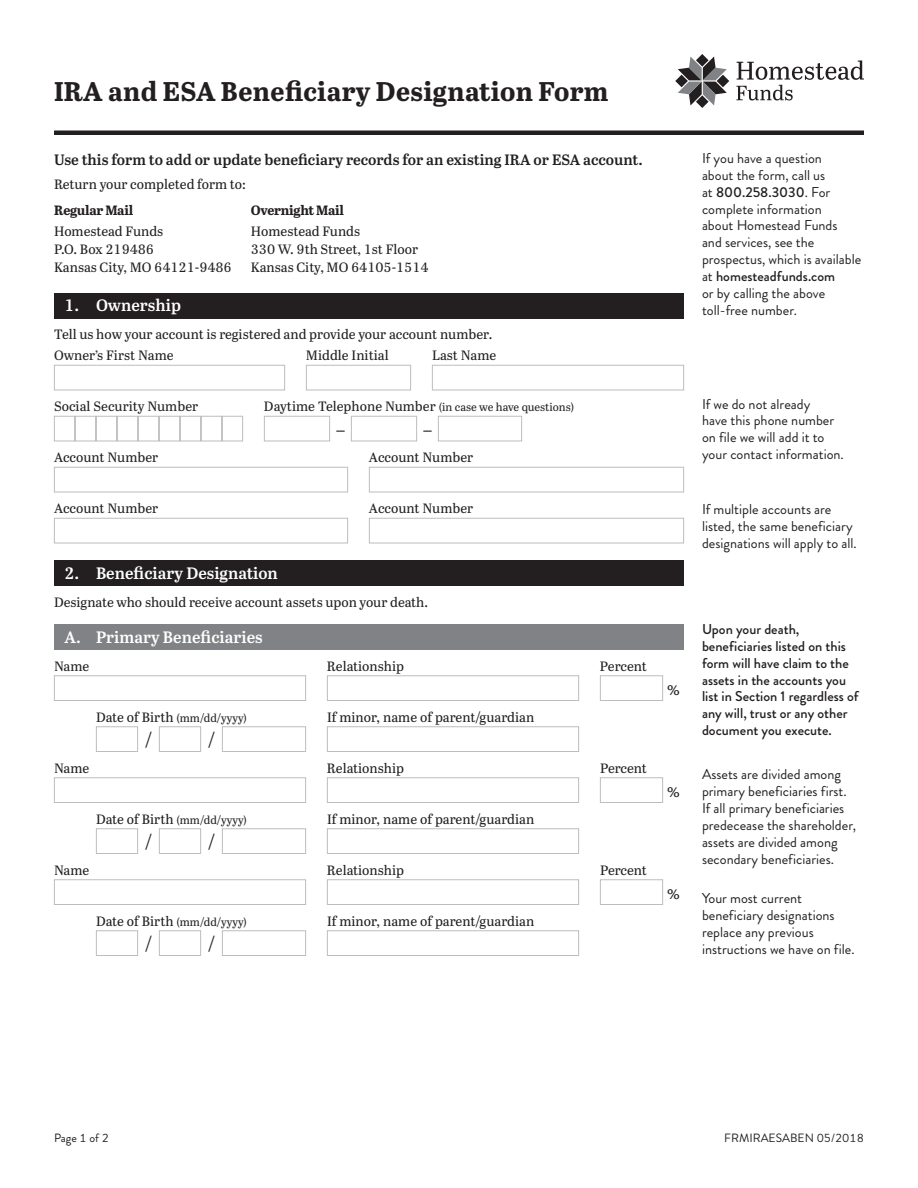
<style>
.page{position:relative;width:918px;height:1188px;background:#fff}
.page>*{position:absolute;margin:0;border:0;box-sizing:border-box;transform-origin:0 0}
.t1{font:700 27px "Abril Text";letter-spacing:.01em;color:#231f20}
.t2{font:18px "Abril Text";color:#231f20}
.t3{font:600 16.5px "Abril Text";color:#fff}
.t4{font:600 15px "Abril Text";color:#231f20}
.t5{font:14.25px/16.8px "Brandon Grotesque";color:#231f20}
.t6{font:500 14.25px/16.8px "Brandon Grotesque";color:#231f20}
.t7{font:13.5px/18px "Abril Text";color:#231f20}
.t8{font:700 13.5px "Abril Text";letter-spacing:-.02em;color:#231f20}
.t9{font:12px "Brandon Grotesque";color:#231f20}
.t10{font:11.25px "Abril Text";color:#231f20}
.s1{font-size:13.5px}
.s2{font-weight:500}
</style>
<div class="page">
<svg style="left:736px;top:60px;width:128px;height:40px"></svg>
<svg style="left:675px;top:54px;width:54px;height:54px"></svg>
<div style="left:54px;top:130px;width:810px;height:5px;background:#231f20"></div>
<div style="left:54px;top:293px;width:630px;height:25px;background:#231f20"></div>
<div style="left:54px;top:365px;width:231px;height:25px;border:1px solid #bcbdc0"></div>
<div style="left:306px;top:365px;width:105px;height:25px;border:1px solid #bcbdc0"></div>
<div style="left:432px;top:365px;width:252px;height:25px;border:1px solid #bcbdc0"></div>
<div style="left:54px;top:416px;width:21px;height:25px;border:1px solid #bcbdc0"></div>
<div style="left:75px;top:416px;width:21px;height:25px;border:1px solid #bcbdc0"></div>
<div style="left:96px;top:416px;width:21px;height:25px;border:1px solid #bcbdc0"></div>
<div style="left:117px;top:416px;width:21px;height:25px;border:1px solid #bcbdc0"></div>
<div style="left:138px;top:416px;width:21px;height:25px;border:1px solid #bcbdc0"></div>
<div style="left:159px;top:416px;width:21px;height:25px;border:1px solid #bcbdc0"></div>
<div style="left:180px;top:416px;width:21px;height:25px;border:1px solid #bcbdc0"></div>
<div style="left:201px;top:416px;width:21px;height:25px;border:1px solid #bcbdc0"></div>
<div style="left:222px;top:416px;width:21px;height:25px;border:1px solid #bcbdc0"></div>
<div style="left:264px;top:416px;width:66px;height:25px;border:1px solid #bcbdc0"></div>
<div style="left:351px;top:416px;width:66px;height:25px;border:1px solid #bcbdc0"></div>
<div style="left:438px;top:416px;width:84px;height:25px;border:1px solid #bcbdc0"></div>
<div style="left:54px;top:467px;width:294px;height:25px;border:1px solid #bcbdc0"></div>
<div style="left:369px;top:467px;width:315px;height:25px;border:1px solid #bcbdc0"></div>
<div style="left:54px;top:518px;width:294px;height:25px;border:1px solid #bcbdc0"></div>
<div style="left:369px;top:518px;width:315px;height:25px;border:1px solid #bcbdc0"></div>
<div style="left:54px;top:561px;width:630px;height:25px;background:#231f20"></div>
<div style="left:54px;top:624px;width:630px;height:26px;background:#808285"></div>
<div style="left:54px;top:675px;width:252px;height:26px;border:1px solid #bcbdc0"></div>
<div style="left:327px;top:675px;width:252px;height:26px;border:1px solid #bcbdc0"></div>
<div style="left:600px;top:675px;width:63px;height:26px;border:1px solid #bcbdc0"></div>
<div style="left:96px;top:726px;width:42px;height:26px;border:1px solid #bcbdc0"></div>
<div style="left:159px;top:726px;width:42px;height:26px;border:1px solid #bcbdc0"></div>
<div style="left:222px;top:726px;width:84px;height:26px;border:1px solid #bcbdc0"></div>
<div style="left:327px;top:726px;width:252px;height:26px;border:1px solid #bcbdc0"></div>
<div style="left:54px;top:777px;width:252px;height:26px;border:1px solid #bcbdc0"></div>
<div style="left:327px;top:777px;width:252px;height:26px;border:1px solid #bcbdc0"></div>
<div style="left:600px;top:777px;width:63px;height:26px;border:1px solid #bcbdc0"></div>
<div style="left:96px;top:828px;width:42px;height:26px;border:1px solid #bcbdc0"></div>
<div style="left:159px;top:828px;width:42px;height:26px;border:1px solid #bcbdc0"></div>
<div style="left:222px;top:828px;width:84px;height:26px;border:1px solid #bcbdc0"></div>
<div style="left:327px;top:828px;width:252px;height:26px;border:1px solid #bcbdc0"></div>
<div style="left:54px;top:879px;width:252px;height:26px;border:1px solid #bcbdc0"></div>
<div style="left:327px;top:879px;width:252px;height:26px;border:1px solid #bcbdc0"></div>
<div style="left:600px;top:879px;width:63px;height:26px;border:1px solid #bcbdc0"></div>
<div style="left:96px;top:930px;width:42px;height:26px;border:1px solid #bcbdc0"></div>
<div style="left:159px;top:930px;width:42px;height:26px;border:1px solid #bcbdc0"></div>
<div style="left:222px;top:930px;width:84px;height:26px;border:1px solid #bcbdc0"></div>
<div style="left:327px;top:930px;width:252px;height:26px;border:1px solid #bcbdc0"></div>
<h1 class="t1" style="left:54px;top:82px;width:556px">IRA and ESA Beneficiary Designation Form</h1>
<p class="t4" style="left:54px;top:154px;width:590px">Use this form to add or update beneficiary records for an existing IRA or ESA account.</p>
<p class="t7" style="left:54px;top:176px;width:193px">Return your completed form to:</p>
<p class="t8" style="left:54px;top:206px;width:81px">Regular Mail</p>
<p class="t7" style="left:54px;top:223px;width:179px">Homestead Funds<br>P.O. Box 219486<br>Kansas City, MO 64121-9486</p>
<p class="t8" style="left:251px;top:206px;width:95px">Overnight Mail</p>
<p class="t7" style="left:251px;top:223px;width:179px">Homestead Funds<br>330 W. 9th Street, 1st Floor<br>Kansas City, MO 64105-1514</p>
<p class="t3" style="left:64px;top:300px;width:118px">1. Ownership</p>
<p class="t7" style="left:54px;top:325px;width:440px;line-height:21px">Tell us how your account is registered and provide your account number.<br>Owner’s First Name</p>
<p class="t7" style="left:306px;top:347px;width:84px">Middle Initial</p>
<p class="t7" style="left:432px;top:347px;width:66px">Last Name</p>
<p class="t7" style="left:54px;top:398px;width:146px">Social Security Number</p>
<p class="t10" style="left:264px;top:403px;width:312px"><span class="s1">Daytime Telephone Number</span> (in case we have questions)</p>
<p class="t2" style="left:336px;top:422px;width:10px">–</p>
<p class="t2" style="left:423px;top:422px;width:10px">–</p>
<p class="t7" style="left:54px;top:449px;width:106px">Account Number</p>
<p class="t7" style="left:369px;top:449px;width:106px">Account Number</p>
<p class="t7" style="left:54px;top:500px;width:106px">Account Number</p>
<p class="t7" style="left:369px;top:500px;width:106px">Account Number</p>
<p class="t3" style="left:64px;top:567px;width:215px">2. Beneficiary Designation</p>
<p class="t7" style="left:54px;top:594px;width:376px">Designate who should receive account assets upon your death.</p>
<p class="t3" style="left:64px;top:631px;width:200px">A. Primary Beneficiaries</p>
<p class="t7" style="left:54px;top:658px;width:37px">Name</p>
<p class="t7" style="left:327px;top:658px;width:79px">Relationship</p>
<p class="t7" style="left:600px;top:658px;width:49px">Percent</p>
<p class="t10" style="left:96px;top:713px;width:152px"><span class="s1">Date of Birth</span> (mm/dd/yyyy)</p>
<p class="t7" style="left:327px;top:709px;width:209px">If minor, name of parent/guardian</p>
<p class="t2" style="left:145px;top:732px;width:8px">/</p>
<p class="t2" style="left:208px;top:732px;width:8px">/</p>
<p class="t7" style="left:54px;top:760px;width:37px">Name</p>
<p class="t7" style="left:327px;top:760px;width:79px">Relationship</p>
<p class="t7" style="left:600px;top:760px;width:49px">Percent</p>
<p class="t10" style="left:96px;top:815px;width:152px"><span class="s1">Date of Birth</span> (mm/dd/yyyy)</p>
<p class="t7" style="left:327px;top:811px;width:209px">If minor, name of parent/guardian</p>
<p class="t2" style="left:145px;top:834px;width:8px">/</p>
<p class="t2" style="left:208px;top:834px;width:8px">/</p>
<p class="t7" style="left:54px;top:862px;width:37px">Name</p>
<p class="t7" style="left:327px;top:862px;width:79px">Relationship</p>
<p class="t7" style="left:600px;top:862px;width:49px">Percent</p>
<p class="t10" style="left:96px;top:917px;width:152px"><span class="s1">Date of Birth</span> (mm/dd/yyyy)</p>
<p class="t7" style="left:327px;top:913px;width:209px">If minor, name of parent/guardian</p>
<p class="t2" style="left:145px;top:936px;width:8px">/</p>
<p class="t2" style="left:208px;top:936px;width:8px">/</p>
<p class="t2" style="left:667px;top:681px;width:15px">%</p>
<p class="t2" style="left:667px;top:783px;width:15px">%</p>
<p class="t2" style="left:667px;top:885px;width:15px">%</p>
<p class="t5" style="left:702px;top:152px;width:161px">If you have a question<br>about the form, call us<br>at <span class="s2">800.258.3030</span>. For complete information<br>about Homestead Funds<br>and services, see the prospectus, which is available at <span class="s2">homesteadfunds.com<br></span>or by calling the above toll-free number.</p>
<p class="t5" style="left:702px;top:397px;width:143px">If we do not already<br>have this phone number on file we will add it to your contact information.</p>
<p class="t5" style="left:702px;top:503px;width:156px">If multiple accounts are listed, the same beneficiary designations will apply to all.</p>
<p class="t6" style="left:702px;top:622px;width:158px">Upon your death, beneficiaries listed on this form will have claim to the assets in the accounts you list in Section 1 regardless of any will, trust or any other document you execute.</p>
<p class="t5" style="left:702px;top:768px;width:156px">Assets are divided among primary beneficiaries first.<br>If all primary beneficiaries predecease the shareholder, assets are divided among secondary beneficiaries.</p>
<p class="t5" style="left:702px;top:892px;width:154px">Your most current beneficiary designations replace any previous instructions we have on file.</p>
<p class="t9" style="left:54px;top:1134px;width:56px">Page 1 of 2</p>
<p class="t9" style="left:724px;top:1134px;width:141px">FRMIRAESABEN 05/2018</p>
</div>
